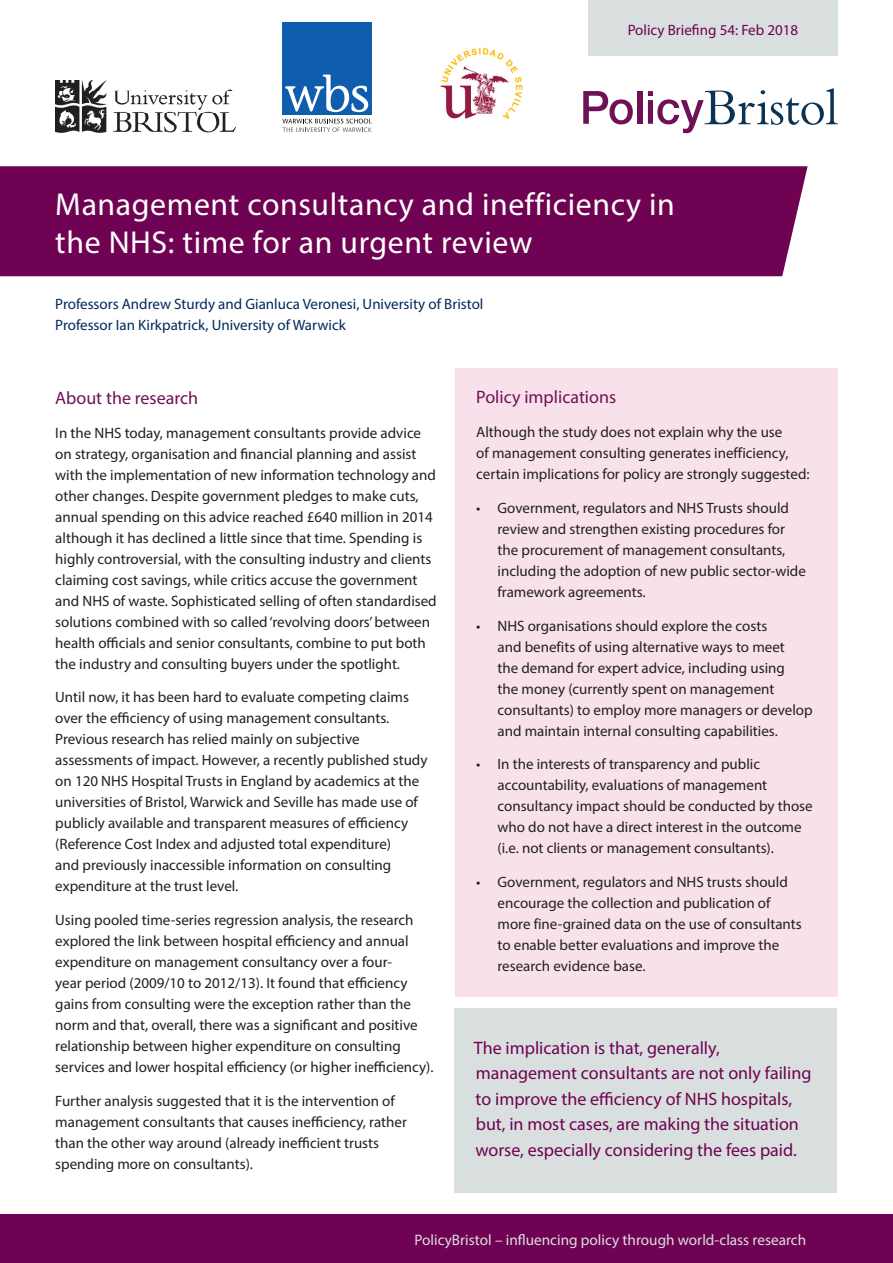
<style>
.page{position:relative;width:893px;height:1263px;background:#fff}
.page>*{position:absolute;margin:0;border:0;box-sizing:border-box;transform-origin:0 0}
._1_Title{font:31.8px/38.1px "Myriad Pro";letter-spacing:.02em;color:#fff}
._4_Quote{font:18px/25.5px "Myriad Pro";color:#6f0252}
.Body_Heading{font:18px "Myriad Pro";color:#6e1255}
.t1{font:15.3px "Myriad Pro";color:#d9dfdf}
.Body_text{font:15px/21px "Myriad Pro";color:#231f20}
.Body_Heading-2{font:15px/21px "Myriad Pro";color:#231f20}
._2_Authors{font:15px "Myriad Pro";color:#002a5b}
.Policy_Briefing{font:15px "Myriad Pro";color:#6f0252}
</style>
<div class="page">
<div style="left:0;top:166px;width:808px;height:110px;background:#6f0252"></div>
<div style="left:0;top:1214px;width:893px;height:49px;background:#6f0252"></div>
<div style="left:588px;top:0;width:250px;height:55px;background:#d9dfdf"></div>
<div style="left:455px;top:368px;width:383px;height:629px;background:#f9e1ec"></div>
<img style="left:55px;top:80px;width:180px;height:53px">
<svg style="left:583px;top:91px;width:50px;height:33px"></svg>
<div style="left:637px;top:91px;width:5px;height:33px;background:#6e1255"></div>
<svg style="left:648px;top:88px;width:190px;height:45px"></svg>
<div style="left:454px;top:1009px;width:383px;height:184px;background:#d9dfdf"></div>
<div style="left:282px;top:22px;width:90px;height:92px;background:#0e5ead"></div>
<svg style="left:285px;top:75px;width:83px;height:37px"></svg>
<svg style="left:282px;top:119px;width:90px;height:13px"></svg>
<img style="left:440px;top:48px;width:83px;height:71px">
<p class="Policy_Briefing" style="left:628px;top:21px;width:172px">Policy Briefing 54: Feb 2018</p>
<p class="_1_Title" style="left:55px;top:184px;width:621px">Management consultancy and inefficiency in the NHS: time for an urgent review</p>
<p class="_2_Authors" style="left:55px;top:294px;width:430px">Professors Andrew Sturdy and Gianluca Veronesi, University of Bristol</p>
<p class="_2_Authors" style="left:55px;top:315px;width:292px">Professor Ian Kirkpatrick, University of Warwick</p>
<p class="Body_Heading" style="left:55px;top:387px;width:144px">About the research</p>
<p class="Body_text" style="left:55px;top:422px;width:383px">In the NHS today, management consultants provide advice on strategy, organisation and financial planning and assist with the implementation of new information technology and other changes. Despite government pledges to make cuts, annual spending on this advice reached £640 million in 2014 although it has declined a little since that time. Spending is highly controversial, with the consulting industry and clients claiming cost savings, while critics accuse the government and NHS of waste. Sophisticated selling of often standardised solutions combined with so called ‘revolving doors’ between health officials and senior consultants, combine to put both the industry and consulting buyers under the spotlight.</p>
<p class="Body_text" style="left:55px;top:687px;width:374px">Until now, it has been hard to evaluate competing claims over the efficiency of using management consultants.<br>Previous research has relied mainly on subjective assessments of impact. However, a recently published study on 120 NHS Hospital Trusts in England by academics at the universities of Bristol, Warwick and Seville has made use of publicly available and transparent measures of efficiency (Reference Cost Index and adjusted total expenditure)<br>and previously inaccessible information on consulting expenditure at the trust level.</p>
<p class="Body_text" style="left:55px;top:909px;width:380px">Using pooled time-series regression analysis, the research explored the link between hospital efficiency and annual expenditure on management consultancy over a four-<br>year period (2009/10 to 2012/13). It found that efficiency gains from consulting were the exception rather than the norm and that, overall, there was a significant and positive relationship between higher expenditure on consulting services and lower hospital efficiency (or higher inefficiency).</p>
<p class="Body_text" style="left:55px;top:1090px;width:353px">Further analysis suggested that it is the intervention of management consultants that causes inefficiency, rather than the other way around (already inefficient trusts spending more on consultants).</p>
<p class="Body_Heading" style="left:476px;top:386px;width:141px">Policy implications</p>
<p class="Body_Heading-2" style="left:476px;top:421px;width:335px">Although the study does not explain why the use<br>of management consulting generates inefficiency, certain implications for policy are strongly suggested:</p>
<p class="Body_text" style="left:497px;top:497px;width:310px;text-indent:-21px">• Government, regulators and NHS Trusts should review and strengthen existing procedures for the procurement of management consultants, including the adoption of new public sector-wide framework agreements.</p>
<p class="Body_text" style="left:497px;top:615px;width:317px;text-indent:-21px">• NHS organisations should explore the costs<br>and benefits of using alternative ways to meet<br>the demand for expert advice, including using<br>the money (currently spent on management consultants) to employ more managers or develop and maintain internal consulting capabilities.</p>
<p class="Body_text" style="left:497px;top:753px;width:317px;text-indent:-21px">• In the interests of transparency and public accountability, evaluations of management consultancy impact should be conducted by those who do not have a direct interest in the outcome (i.e. not clients or management consultants).</p>
<p class="Body_text" style="left:497px;top:871px;width:306px;text-indent:-21px">• Government, regulators and NHS trusts should encourage the collection and publication of more fine-grained data on the use of consultants to enable better evaluations and improve the research evidence base.</p>
<p class="_4_Quote" style="left:474px;top:1034px;width:247px">The implication is that, generally,</p>
<p class="_4_Quote" style="left:475px;top:1060px;width:337px">management consultants are not only failing to improve the efficiency of NHS hospitals, but, in most cases, are making the situation worse, especially considering the fees paid.</p>
<p class="t1" style="left:414px;top:1230px;width:393px">PolicyBristol – influencing policy through world-class research</p>
</div>
